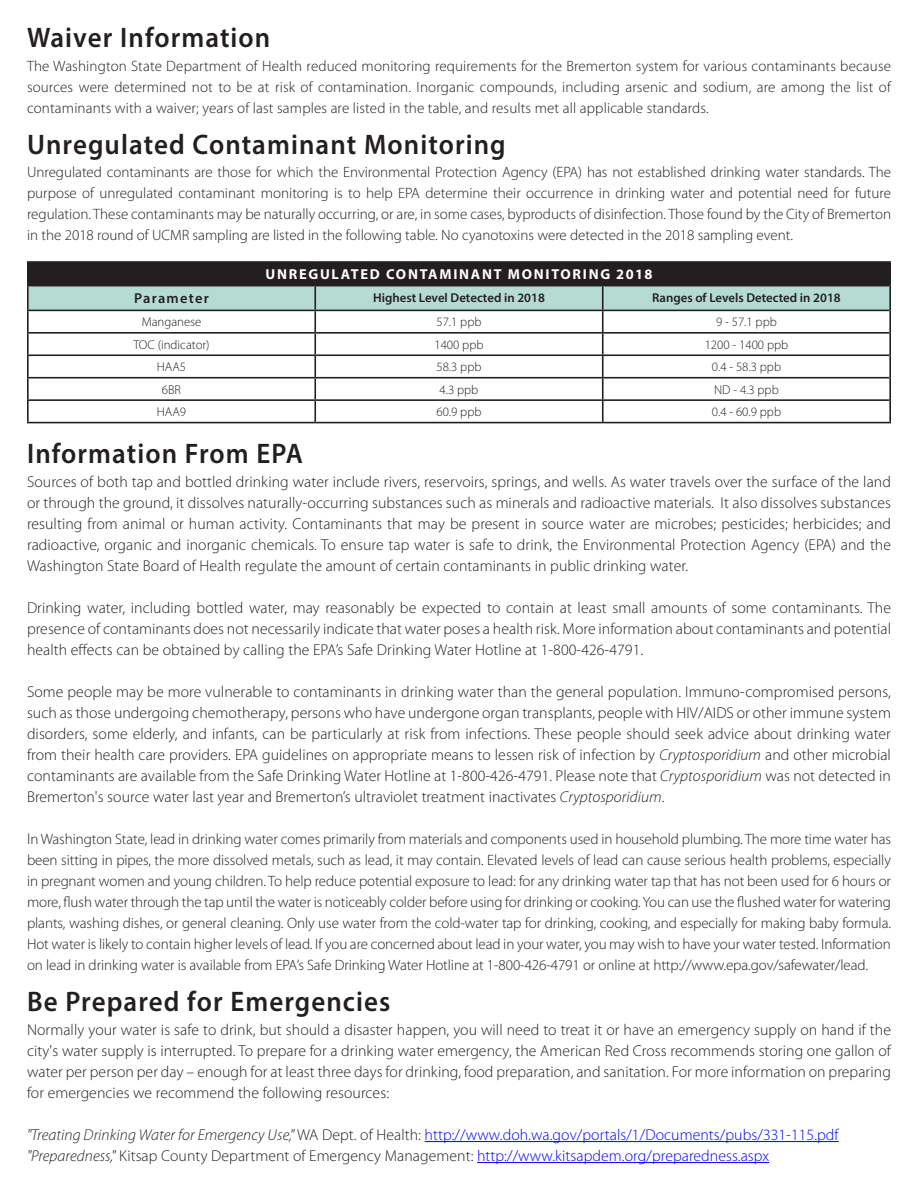
<style>
.page{position:relative;width:918px;height:1188px;background:#fff}
.page>*{position:absolute;margin:0;border:0;box-sizing:border-box;transform-origin:0 0}
.t1{font:600 28.35px "Myriad Pro";letter-spacing:.04em;color:#231f20;scale:.95 1}
.t2{font:300 15.75px/21px "Myriad Pro";letter-spacing:.005em;color:#231f20;text-align:justify}
.t3{font:300 15.75px "Myriad Pro";letter-spacing:.005em;color:#00f}
.t4{font:300 15px/21px "Myriad Pro";color:#231f20;text-align:justify}
.t5{font:700 14.4px "Myriad Pro";letter-spacing:.12em;color:#fff}
.t6{font:600 14.4px "Myriad Pro";letter-spacing:.09em;color:#231f20}
.t7{font:600 12.9px "Myriad Pro";color:#231f20}
.t8{font:300 12.75px "Myriad Pro";color:#231f20}
.s1{font-style:italic}
.s2{font-size:15.75px}
.s3{font-style:italic;color:#231f20}
.s4{color:#231f20}
.s5{color:#00f}
</style>
<div class="page">
<hr style="left:425px;top:1141px;width:414px;height:1px;background:#00f">
<hr style="left:477px;top:1162px;width:292px;height:1px;background:#00f">
<div style="left:28px;top:262px;width:862px;height:24px;background:#231f20"></div>
<svg style="left:29px;top:286px;width:860px;height:24px;background:#afd4cc"></svg>
<svg style="left:29px;top:311px;width:573px;height:111px"></svg>
<hr style="left:27px;top:286px;width:2px;height:24px;background:#231f20">
<hr style="left:314px;top:286px;width:2px;height:24px;background:#231f20">
<hr style="left:27px;top:310px;width:288px;height:1px;background:#231f20">
<hr style="left:27px;top:311px;width:2px;height:21px;background:#231f20">
<hr style="left:315px;top:310px;width:287px;height:1px;background:#231f20">
<hr style="left:314px;top:311px;width:2px;height:21px;background:#231f20">
<hr style="left:27px;top:332px;width:288px;height:2px;background:#231f20">
<hr style="left:27px;top:334px;width:2px;height:20px;background:#231f20">
<hr style="left:315px;top:332px;width:287px;height:2px;background:#231f20">
<hr style="left:314px;top:334px;width:2px;height:20px;background:#231f20">
<hr style="left:27px;top:354px;width:288px;height:2px;background:#231f20">
<hr style="left:27px;top:356px;width:2px;height:21px;background:#231f20">
<hr style="left:315px;top:354px;width:287px;height:2px;background:#231f20">
<hr style="left:314px;top:356px;width:2px;height:21px;background:#231f20">
<hr style="left:27px;top:377px;width:288px;height:2px;background:#231f20">
<hr style="left:27px;top:379px;width:2px;height:20px;background:#231f20">
<hr style="left:315px;top:377px;width:287px;height:2px;background:#231f20">
<hr style="left:314px;top:379px;width:2px;height:20px;background:#231f20">
<hr style="left:27px;top:399px;width:288px;height:2px;background:#231f20">
<hr style="left:27px;top:401px;width:2px;height:21px;background:#231f20">
<hr style="left:315px;top:399px;width:287px;height:2px;background:#231f20">
<hr style="left:314px;top:401px;width:2px;height:21px;background:#231f20">
<hr style="left:27px;top:422px;width:288px;height:1px;background:#231f20">
<hr style="left:315px;top:422px;width:287px;height:1px;background:#231f20">
<hr style="left:889px;top:263px;width:2px;height:23px;background:#231f20">
<hr style="left:27px;top:261px;width:288px;height:2px;background:#231f20">
<hr style="left:27px;top:263px;width:2px;height:22px;background:#231f20">
<hr style="left:315px;top:261px;width:288px;height:2px;background:#231f20">
<hr style="left:603px;top:261px;width:288px;height:2px;background:#231f20">
<hr style="left:27px;top:285px;width:288px;height:1px;background:#231f20">
<hr style="left:889px;top:286px;width:2px;height:24px;background:#231f20">
<hr style="left:889px;top:310px;width:2px;height:23px;background:#231f20">
<hr style="left:889px;top:333px;width:2px;height:22px;background:#231f20">
<hr style="left:889px;top:355px;width:2px;height:23px;background:#231f20">
<hr style="left:889px;top:378px;width:2px;height:22px;background:#231f20">
<hr style="left:889px;top:400px;width:2px;height:22px;background:#231f20">
<hr style="left:602px;top:286px;width:2px;height:24px;background:#231f20">
<hr style="left:602px;top:310px;width:287px;height:1px;background:#231f20">
<hr style="left:602px;top:311px;width:2px;height:21px;background:#231f20">
<hr style="left:602px;top:332px;width:287px;height:2px;background:#231f20">
<hr style="left:602px;top:334px;width:2px;height:20px;background:#231f20">
<hr style="left:602px;top:354px;width:287px;height:2px;background:#231f20">
<hr style="left:602px;top:356px;width:2px;height:21px;background:#231f20">
<hr style="left:602px;top:377px;width:287px;height:2px;background:#231f20">
<hr style="left:602px;top:379px;width:2px;height:20px;background:#231f20">
<hr style="left:602px;top:399px;width:287px;height:2px;background:#231f20">
<hr style="left:602px;top:401px;width:2px;height:21px;background:#231f20">
<hr style="left:602px;top:422px;width:289px;height:1px;background:#231f20">
<p class="t1" style="left:27px;top:20px;width:258px">Waiver Information</p>
<p class="t4" style="left:27px;top:55px;width:866px">The Washington State Department of Health reduced monitoring requirements for the Bremerton system for various contaminants because sources were determined not to be at risk of contamination. Inorganic compounds, including arsenic and sodium, are among the list of contaminants with a waiver; years of last samples are listed in the table, and results met all applicable standards.</p>
<p class="t1" style="left:27px;top:126px;width:505px">Unregulated Contaminant Monitoring</p>
<p class="t4" style="left:27px;top:162px;width:866px">Unregulated contaminants are those for which the Environmental Protection Agency (EPA) has not established drinking water standards. The purpose of unregulated contaminant monitoring is to help EPA determine their occurrence in drinking water and potential need for future regulation. These contaminants may be naturally occurring, or are, in some cases, byproducts of disinfection. Those found by the City of Bremerton in the 2018 round of UCMR sampling are listed in the following table. No cyanotoxins were detected in the 2018 sampling event.</p>
<p class="t5" style="left:266px;top:265px;width:389px">UNREGULATED CONTAMINANT MONITORING 2018</p>
<p class="t6" style="left:134px;top:289px;width:77px">Parameter</p>
<p class="t7" style="left:373px;top:289px;width:173px">Highest Level Detected in 2018</p>
<p class="t7" style="left:652px;top:289px;width:190px">Ranges of Levels Detected in 2018</p>
<p class="t8" style="left:142px;top:314px;width:61px">Manganese</p>
<p class="t8" style="left:436px;top:314px;width:47px">57.1 ppb</p>
<p class="t8" style="left:716px;top:314px;width:62px">9 - 57.1 ppb</p>
<p class="t8" style="left:133px;top:337px;width:78px">TOC (indicator)</p>
<p class="t8" style="left:434px;top:337px;width:51px">1400 ppb</p>
<p class="t8" style="left:705px;top:337px;width:85px">1200 - 1400 ppb</p>
<p class="t8" style="left:157px;top:359px;width:31px">HAA5</p>
<p class="t8" style="left:436px;top:359px;width:47px">58.3 ppb</p>
<p class="t8" style="left:712px;top:359px;width:71px">0.4 - 58.3 ppb</p>
<p class="t8" style="left:162px;top:382px;width:21px">6BR</p>
<p class="t8" style="left:440px;top:382px;width:40px">4.3 ppb</p>
<p class="t8" style="left:714px;top:382px;width:66px">ND - 4.3 ppb</p>
<p class="t8" style="left:157px;top:404px;width:31px">HAA9</p>
<p class="t8" style="left:436px;top:404px;width:47px">60.9 ppb</p>
<p class="t8" style="left:712px;top:404px;width:71px">0.4 - 60.9 ppb</p>
<p class="t1" style="left:27px;top:435px;width:292px">Information From EPA</p>
<p class="t2" style="left:27px;top:471px;width:866px">Sources of both tap and bottled drinking water include rivers, reservoirs, springs, and wells. As water travels over the surface of the land or through the ground, it dissolves naturally-occurring substances such as minerals and radioactive materials. It also dissolves substances resulting from animal or human activity. Contaminants that may be present in source water are microbes; pesticides; herbicides; and radioactive, organic and inorganic chemicals. To ensure tap water is safe to drink, the Environmental Protection Agency (EPA) and the Washington State Board of Health regulate the amount of certain contaminants in public drinking water.</p>
<p class="t2" style="left:27px;top:597px;width:866px">Drinking water, including bottled water, may reasonably be expected to contain at least small amounts of some contaminants. The presence of contaminants does not necessarily indicate that water poses a health risk. More information about contaminants and potential health effects can be obtained by calling the EPA’s Safe Drinking Water Hotline at 1-800-426-4791.</p>
<p class="t2" style="left:27px;top:681px;width:865px">Some people may be more vulnerable to contaminants in drinking water than the general population. Immuno-compromised persons, such as those undergoing chemotherapy, persons who have undergone organ transplants, people with HIV/AIDS or other immune system disorders, some elderly, and infants, can be particularly at risk from infections. These people should seek advice about drinking water from their health care providers. EPA guidelines on appropriate means to lessen risk of infection by <span class="s1">Cryptosporidium</span> and other microbial contaminants are available from the Safe Drinking Water Hotline at 1-800-426-4791. Please note that <span class="s1">Cryptosporidium</span> was not detected in Bremerton's source water last year and Bremerton’s ultraviolet treatment inactivates <span class="s1">Cryptosporidium</span>.</p>
<p class="t4" style="left:27px;top:828px;width:866px"><span class="s2">I</span>n Washington State, lead in drinking water comes primarily from materials and components used in household plumbing. The more time water has been sitting in pipes, the more dissolved metals, such as lead, it may contain. Elevated levels of lead can cause serious health problems, especially in pregnant women and young children. To help reduce potential exposure to lead: for any drinking water tap that has not been used for 6 hours or more, flush water through the tap until the water is noticeably colder before using for drinking or cooking. You can use the flushed water for watering plants, washing dishes, or general cleaning. Only use water from the cold-water tap for drinking, cooking, and especially for making baby formula.<br>Hot water is likely to contain higher levels of lead. If you are concerned about lead in your water, you may wish to have your water tested. Information on lead in drinking water is available from EPA’s Safe Drinking Water Hotline at 1-800-426-4791 or online at http://www.epa.gov/safewater/lead.</p>
<p class="t1" style="left:27px;top:984px;width:384px">Be Prepared for Emergencies</p>
<p class="t2" style="left:27px;top:1019px;width:866px">Normally your water is safe to drink, but should a disaster happen, you will need to treat it or have an emergency supply on hand if the city's water supply is interrupted. To prepare for a drinking water emergency, the American Red Cross recommends storing one gallon of water per person per day – enough for at least three days for drinking, food preparation, and sanitation. For more information on preparing for emergencies we recommend the following resources:</p>
<p class="t3" style="left:27px;top:1125px;width:813px"><span class="s3">"Treating Drinking Water for Emergency Use,"</span> <span class="s4">WA Dept. of Health:</span> http://www.doh.wa.gov/portals/1/Documents/pubs/331-115.pdf</p>
<p class="t2" style="left:27px;top:1145px;width:744px"><span class="s1">"Preparedness,"</span> Kitsap County Department of Emergency Management: <span class="s5">http://www.kitsapdem.org/preparedness.aspx</span></p>
</div>
